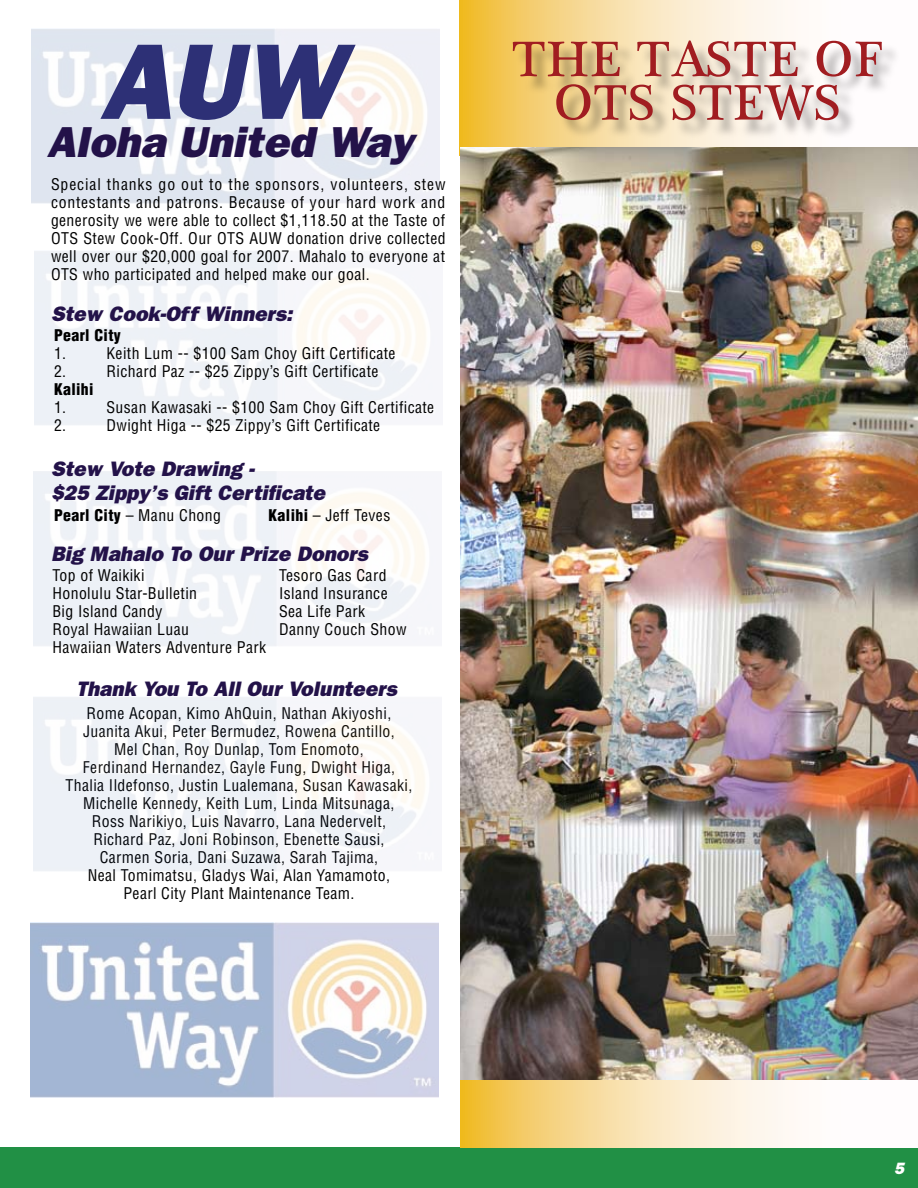
<style>
.page{position:relative;width:918px;height:1188px;background:#fff}
.page>*{position:absolute;margin:0;border:0;box-sizing:border-box;transform-origin:0 0}
.t1{font:italic 800 108px "Franklin Gothic";color:#2d3076}
.t2{font:51px/43.5px "Plantagenet Cherokee";letter-spacing:.025em;color:#a11d21;text-align:center}
.t3{font:italic 800 43.5px "Franklin Gothic";color:#231249}
.t4{font:italic 800 21px/24px "Franklin Gothic";color:#231249}
.t5{font:italic 800 16.5px "Franklin Gothic";color:#fff}
.t6{font:condensed 15.75px/18px "Helvetica";letter-spacing:.025em;color:#000}
.t7{font:900 condensed 15.75px "Helvetica";letter-spacing:.025em;color:#000}
.s1{font-weight:900}
</style>
<div class="page">
<img style="left:32px;top:28px;width:408px;height:176px">
<div style="left:0;top:1148px;width:918px;height:40px;background:#219045"></div>
<svg style="left:459px;top:0;width:335px;height:156px;background:#f6d78a"></svg>
<svg style="left:460px;top:1080px;width:334px;height:68px;background:#f8dfa6"></svg>
<div style="left:514px;top:42px;width:388px;height:99px;background:#000;opacity:.35"></div>
<img style="left:460px;top:147px;width:458px;height:933px">
<img style="left:30px;top:922px;width:408px;height:176px">
<h1 class="t1" style="left:99px;top:18px;width:243px">AUW</h1>
<h3 class="t3" style="left:47px;top:116px;width:368px">Aloha United Way</h3>
<p class="t6" style="left:51px;top:175px;width:396px;text-align:justify">Special thanks go out to the sponsors, volunteers, stew contestants and patrons. Because of your hard work and generosity we were able to collect $1,118.50 at the Taste of OTS Stew Cook-Off. Our OTS AUW donation drive collected well over our $20,000 goal for 2007. Mahalo to everyone at OTS who participated and helped make our goal.</p>
<h3 class="t4" style="left:51px;top:302px;width:243px">Stew Cook-Off Winners:</h3>
<p class="t7" style="left:54px;top:326px;width:68px">Pearl City</p>
<p class="t6" style="left:54px;top:344px;width:14px">1.</p>
<p class="t6" style="left:106px;top:344px;width:291px">Keith Lum -- $100 Sam Choy Gift Certificate</p>
<p class="t6" style="left:54px;top:362px;width:14px">2.</p>
<p class="t6" style="left:106px;top:362px;width:273px">Richard Paz -- $25 Zippy’s Gift Certificate</p>
<p class="t7" style="left:54px;top:380px;width:41px">Kalihi</p>
<p class="t6" style="left:54px;top:398px;width:14px">1.</p>
<p class="t6" style="left:106px;top:398px;width:329px">Susan Kawasaki -- $100 Sam Choy Gift Certificate</p>
<p class="t6" style="left:54px;top:416px;width:14px">2.</p>
<p class="t6" style="left:106px;top:416px;width:275px">Dwight Higa -- $25 Zippy’s Gift Certificate</p>
<h3 class="t4" style="left:51px;top:456px;width:276px">Stew Vote Drawing -<br>$25 Zippy’s Gift Certificate</h3>
<p class="t6" style="left:54px;top:506px;width:169px"><span class="s1">Pearl City</span> – Manu Chong</p>
<p class="t6" style="left:268px;top:506px;width:123px"><span class="s1">Kalihi</span> – Jeff Teves</p>
<h3 class="t4" style="left:51px;top:542px;width:318px">Big Mahalo To Our Prize Donors</h3>
<p class="t6" style="left:279px;top:566px;width:129px">Tesoro Gas Card<br>Island Insurance<br>Sea Life Park<br>Danny Couch Show</p>
<p class="t6" style="left:52px;top:566px;width:215px">Top of Waikiki<br>Honolulu Star-Bulletin<br>Big Island Candy<br>Royal Hawaiian Luau<br>Hawaiian Waters Adventure Park</p>
<h3 class="t4" style="left:77px;top:677px;width:322px">Thank You To All Our Volunteers</h3>
<p class="t6" style="left:66px;top:704px;width:348px;text-align:center">Rome Acopan, Kimo AhQuin, Nathan Akiyoshi, Juanita Akui, Peter Bermudez, Rowena Cantillo,<br>Mel Chan, Roy Dunlap, Tom Enomoto,<br>Ferdinand Hernandez, Gayle Fung, Dwight Higa, Thalia Ildefonso, Justin Lualemana, Susan Kawasaki, Michelle Kennedy, Keith Lum, Linda Mitsunaga, Ross Narikiyo, Luis Navarro, Lana Nedervelt, Richard Paz, Joni Robinson, Ebenette Sausi,<br>Carmen Soria, Dani Suzawa, Sarah Tajima,<br>Neal Tomimatsu, Gladys Wai, Alan Yamamoto,<br>Pearl City Plant Maintenance Team.</p>
<h2 class="t2" style="left:512px;top:39px;width:372px">THE TASTE OF<br>OTS STEWS</h2>
<p class="t5" style="left:894px;top:1159px;width:11px">5</p>
</div>
